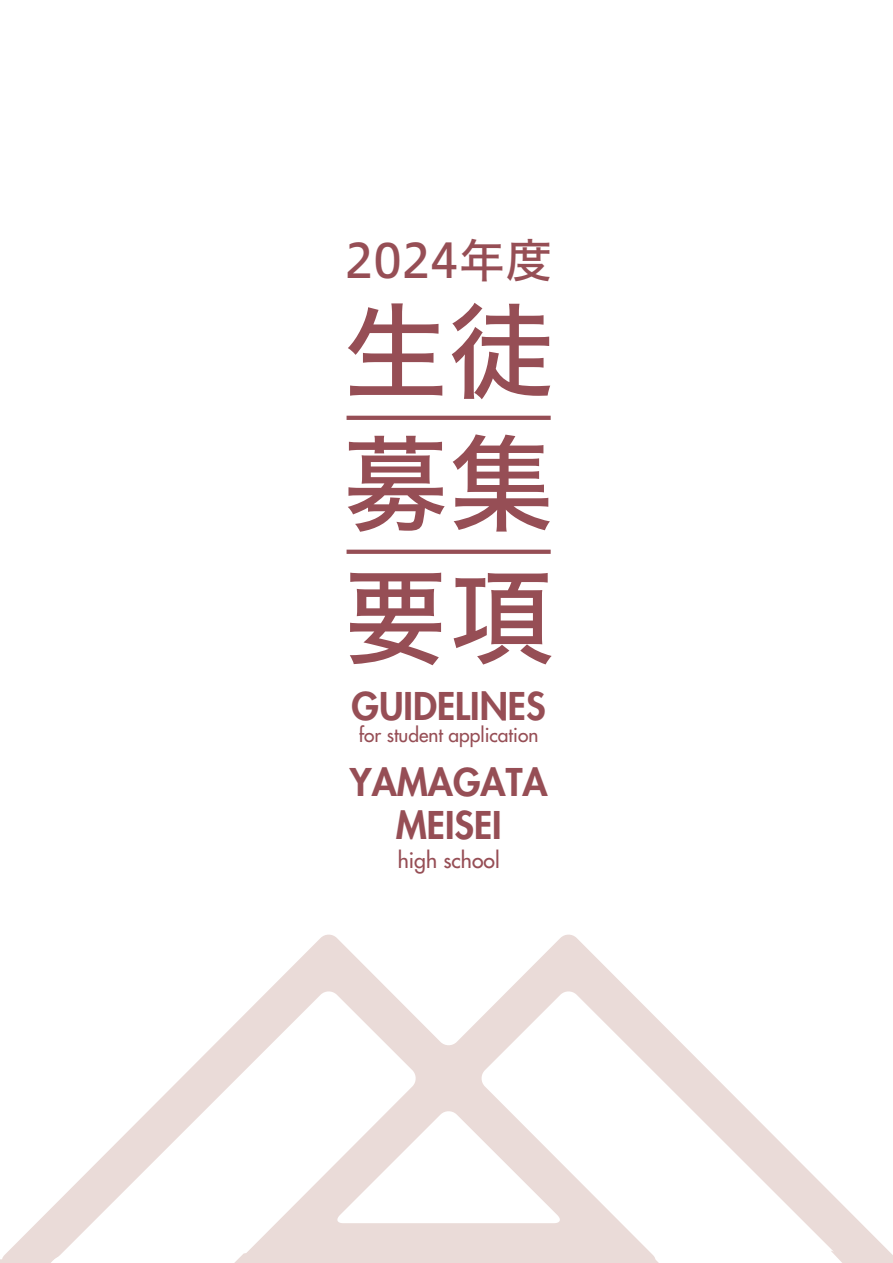
<style>
.page{position:relative;width:893px;height:1263px;background:#fff}
.page>*{position:absolute;margin:0;border:0;box-sizing:border-box;transform-origin:0 0}
.t1{font:106.35px/132.9px "Hiragino UD Sans Std N W5";color:#964e55;text-align:justify}
.t2{font:46.8px "Hiragino UD Sans Std N W5";color:#964e55}
.t3{font:800 37.2px/42.6px "Futura Std";color:#964e55;text-align:center}
.t4{font:500 21.3px "Futura Std";color:#964e55}
.t5{font:500 19.2px "Futura Std";color:#964e55}
</style>
<div class="page">
<svg style="left:2px;top:934px;width:886px;height:325px"></svg>
<hr style="left:0;top:1259px;width:38px;height:4px;background:#eadbd8">
<hr style="left:246px;top:1259px;width:401px;height:4px;background:#eadbd8">
<svg style="left:20px;top:1251px;width:42px;height:12px"></svg>
<svg style="left:221px;top:1251px;width:42px;height:12px"></svg>
<svg style="left:830px;top:1250px;width:63px;height:13px"></svg>
<svg style="left:630px;top:1251px;width:42px;height:12px"></svg>
<hr style="left:347px;top:416px;width:204px;height:4px;background:#964e55">
<svg style="left:347px;top:550px;width:204px;height:4px"></svg>
<p class="t2" style="left:345px;top:225px;width:209px">2024年度</p>
<h1 class="t1" style="left:342px;top:279px;width:214px">生徒募集要項</h1>
<p class="t3" style="left:352px;top:685px;width:196px">GUIDELINES</p>
<p class="t5" style="left:359px;top:723px;width:181px">for student application</p>
<p class="t3" style="left:350px;top:761px;width:199px">YAMAGATA<br>MEISEI</p>
<p class="t4" style="left:398px;top:847px;width:103px">high school</p>
</div>
